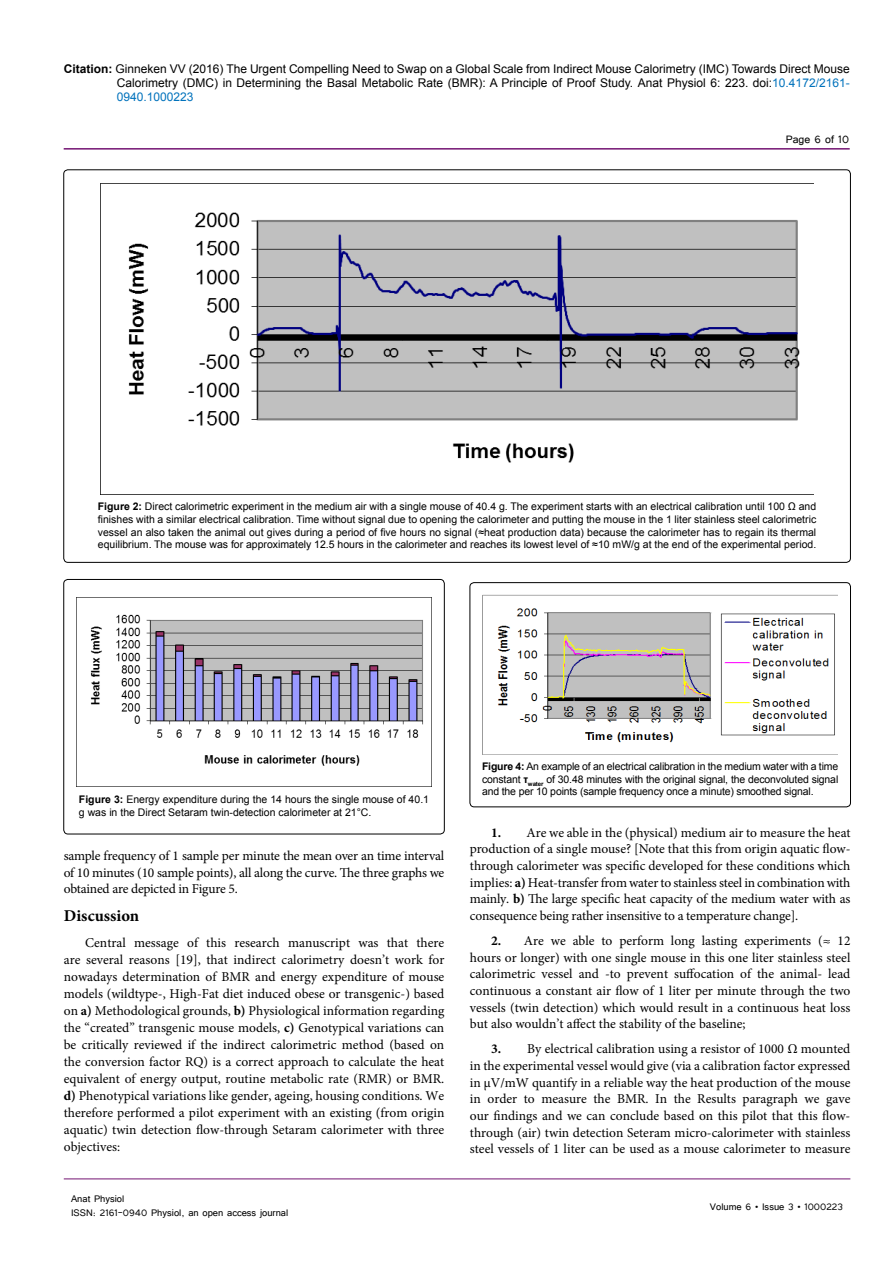
<style>
.page{position:relative;width:893px;height:1263px;background:#fff}
.page>*{position:absolute;margin:0;border:0;box-sizing:border-box;transform-origin:0 0}
.t1{font:700 16.5px "Minion Pro";color:#000}
.t2{font:13.5px/17px "Minion Pro";color:#000;text-align:justify}
.t3{font:13.5px "Tunga";color:#000}
.t4{font:12px/14.4px "Arial";color:#000;text-align:justify}
.t5{font:12px/14.4px "Tunga";color:#000}
.t6{font:10.5px/12.6px "Arial";color:#000;text-align:justify}
.s1{font-weight:700}
.s2{color:#0072bc}
</style>
<div class="page">
<hr style="left:64px;top:148px;width:786px;height:2px;background:#741472">
<hr style="left:64px;top:1179px;width:786px;height:1px;background:#741472">
<img style="left:128px;top:212px;width:672px;height:251px">
<img style="left:76px;top:598px;width:356px;height:188px">
<div style="left:64px;top:579px;width:380px;height:255px;border:1px solid #000;border-radius:4px"></div>
<img style="left:483px;top:594px;width:355px;height:149px">
<div style="left:470px;top:583px;width:380px;height:224px;border:1px solid #000;border-radius:4px"></div>
<p class="t4" style="left:117px;top:61px;width:734px;text-indent:-53px"><span class="s1">Citation:</span> Ginneken VV (2016) The Urgent Compelling Need to Swap on a Global Scale from Indirect Mouse Calorimetry (IMC) Towards Direct Mouse Calorimetry (DMC) in Determining the Basal Metabolic Rate (BMR): A Principle of Proof Study. Anat Physiol 6: 223. doi:<span class="s2">10.4172/2161- 0940.1000223</span></p>
<p class="t3" style="left:786px;top:131px;width:65px">Page 6 of 10</p>
<p class="t6" style="left:98px;top:501px;width:720px"><span class="s1">Figure 2:</span> Direct calorimetric experiment in the medium air with a single mouse of 40.4 g. The experiment starts with an electrical calibration until 100 Ω and finishes with a similar electrical calibration. Time without signal due to opening the calorimeter and putting the mouse in the 1 liter stainless steel calorimetric vessel an also taken the animal out gives during a period of five hours no signal (≈heat production data) because the calorimeter has to regain its thermal equilibrium. The mouse was for approximately 12.5 hours in the calorimeter and reaches its lowest level of ≈10 mW/g at the end of the experimental period.</p>
<p class="t6" style="left:79px;top:792px;width:352px;line-height:13px"><span class="s1">Figure 3:</span> Energy expenditure during the 14 hours the single mouse of 40.1 g was in the Direct Setaram twin-detection calorimeter at 21°C.</p>
<p class="t2" style="left:64px;top:848px;width:382px;line-height:16.2px">sample frequency of 1 sample per minute the mean over an time interval of 10 minutes (10 sample points), all along the curve. The three graphs we obtained are depicted in Figure 5.</p>
<p class="t1" style="left:64px;top:904px;width:77px">Discussion</p>
<p class="t2" style="left:64px;top:934px;width:382px;text-indent:21px">Central message of this research manuscript was that there are several reasons [19], that indirect calorimetry doesn’t work for nowadays determination of BMR and energy expenditure of mouse models (wildtype-, High-Fat diet induced obese or transgenic-) based on <span class="s1">a)</span> Methodological grounds, <span class="s1">b)</span> Physiological information regarding the “created” transgenic mouse models, <span class="s1">c)</span> Genotypical variations can be critically reviewed if the indirect calorimetric method (based on the conversion factor RQ) is a correct approach to calculate the heat equivalent of energy output, routine metabolic rate (RMR) or BMR. <span class="s1">d)</span> Phenotypical variations like gender, ageing, housing conditions. We therefore performed a pilot experiment with an existing (from origin aquatic) twin detection flow-through Setaram calorimeter with three objectives:</p>
<p class="t5" style="left:71px;top:1190px;width:219px">Anat Physiol<br>ISSN: 2161-0940 Physiol, an open access journal</p>
<p class="t6" style="left:482px;top:760px;width:358px"><span class="s1">Figure 4:</span> An example of an electrical calibration in the medium water with a time constant <span class="s1">τ</span><sub>water</sub> of 30.48 minutes with the original signal, the deconvoluted signal and the per 10 points (sample frequency once a minute) smoothed signal.</p>
<p class="t2" style="left:470px;top:825px;width:382px;line-height:16.5px;text-indent:21px"><span class="s1">1.</span> Are we able in the (physical) medium air to measure the heat production of a single mouse? [Note that this from origin aquatic flow&shy;through calorimeter was specific developed for these conditions which implies: <span class="s1">a)</span> Heat-transfer from water to stainless steel in combination with mainly. <span class="s1">b)</span> The large specific heat capacity of the medium water with as consequence being rather insensitive to a temperature change].</p>
<p class="t2" style="left:470px;top:932px;width:382px;text-indent:21px"><span class="s1">2.</span> Are we able to perform long lasting experiments (≈ 12 hours or longer) with one single mouse in this one liter stainless steel calorimetric vessel and -to prevent suffocation of the animal- lead continuous a constant air flow of 1 liter per minute through the two vessels (twin detection) which would result in a continuous heat loss but also wouldn’t affect the stability of the baseline;</p>
<p class="t2" style="left:470px;top:1041px;width:382px;text-indent:21px"><span class="s1">3.</span> By electrical calibration using a resistor of 1000 Ω mounted in the experimental vessel would give (via a calibration factor expressed in µV/mW quantify in a reliable way the heat production of the mouse in order to measure the BMR. In the Results paragraph we gave our findings and we can conclude based on this pilot that this flow&shy;through (air) twin detection Seteram micro-calorimeter with stainless steel vessels of 1 liter can be used as a mouse calorimeter to measure</p>
<p class="t5" style="left:710px;top:1199px;width:134px">Volume 6 • Issue 3 • 1000223</p>
</div>
